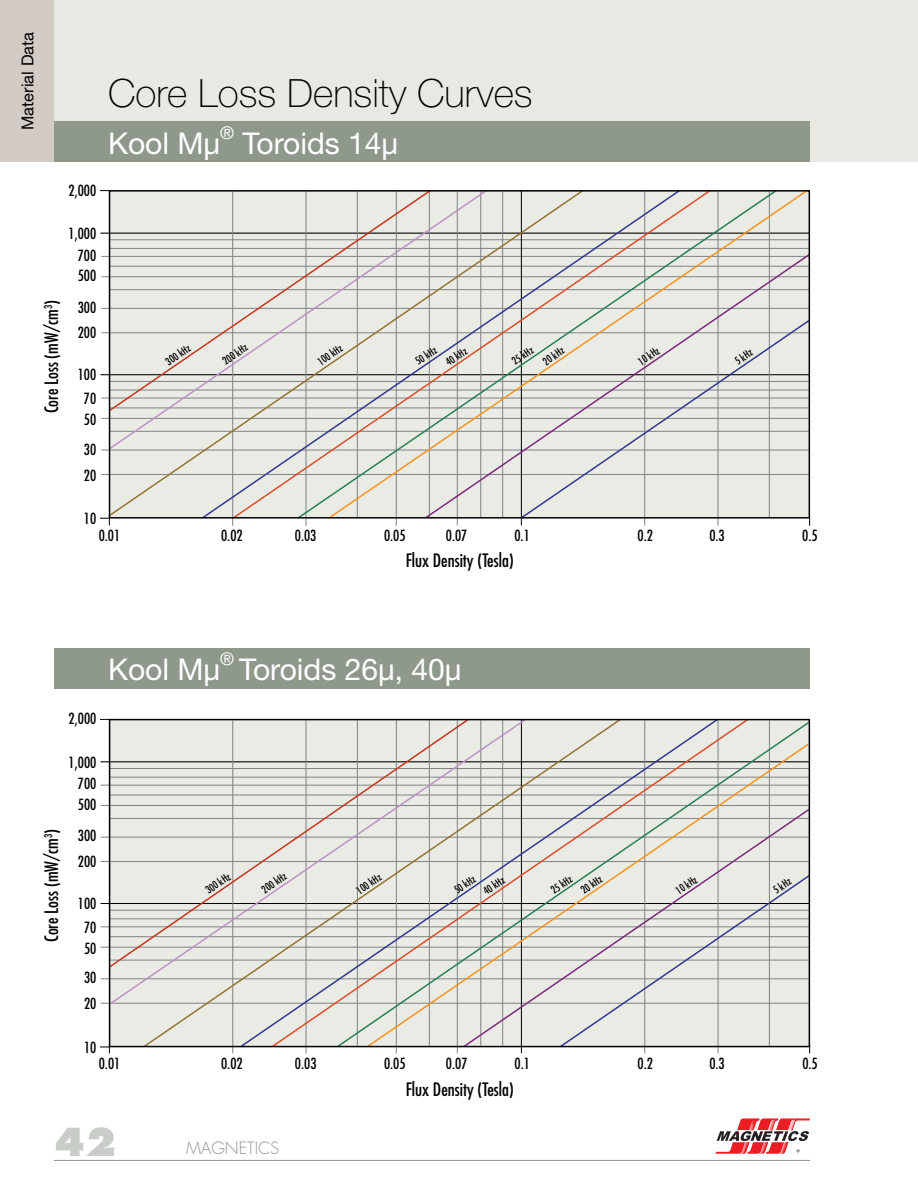
<style>
.page{position:relative;width:918px;height:1188px;background:#fff}
.page>*{position:absolute;margin:0;border:0;box-sizing:border-box;transform-origin:0 0}
.t1{font:100 39px "Helvetica Neue";color:#000}
.t2{font:800 37.5px "Futura";color:#c9cdc7}
.t3{font:30px "Helvetica Neue";color:#fff}
.t4{font:condensed 18px "Futura";color:#010101}
.t5{font:17.55px "Helvetica Neue";color:#fff}
.t6{font:16.5px "Helvetica Neue";color:#000}
.t7{font:300 16.5px "Futura";color:#8e998c}
.t8{font:condensed 15px/24px "Futura";color:#010101}
.t9{font:condensed 10.5px "Futura";color:#000}
</style>
<div class="page">
<div style="left:0;top:0;width:918px;height:162px;background:#e8e9e3"></div>
<div style="left:0;top:0;width:54px;height:162px;background:#d2cbc6"></div>
<svg style="left:716px;top:1118px;width:94px;height:36px"></svg>
<hr style="left:54px;top:1160px;width:756px;height:1px;background:#8e998c">
<hr style="left:101px;top:474px;width:708px;height:1px;background:#808285">
<hr style="left:101px;top:374px;width:709px;height:1px;background:#000">
<hr style="left:101px;top:450px;width:708px;height:1px;background:#808285">
<hr style="left:101px;top:418px;width:708px;height:1px;background:#808285">
<hr style="left:101px;top:398px;width:708px;height:1px;background:#808285">
<hr style="left:101px;top:332px;width:708px;height:1px;background:#808285">
<hr style="left:101px;top:233px;width:709px;height:1px;background:#000">
<hr style="left:101px;top:308px;width:708px;height:1px;background:#808285">
<hr style="left:101px;top:276px;width:708px;height:1px;background:#808285">
<hr style="left:101px;top:256px;width:708px;height:1px;background:#808285">
<hr style="left:232px;top:192px;width:1px;height:334px;background:#808285">
<hr style="left:306px;top:192px;width:1px;height:334px;background:#808285">
<hr style="left:396px;top:192px;width:1px;height:334px;background:#808285">
<hr style="left:457px;top:192px;width:1px;height:333px;background:#808285">
<hr style="left:521px;top:191px;width:1px;height:334px;background:#000">
<hr style="left:644px;top:192px;width:1px;height:334px;background:#808285">
<hr style="left:718px;top:192px;width:1px;height:334px;background:#808285">
<svg style="left:100px;top:517px;width:10px;height:8px"></svg>
<svg style="left:777px;top:193px;width:30px;height:323px;background:#e0e1db"></svg>
<svg style="left:711px;top:193px;width:66px;height:327px;background:#dcded8"></svg>
<svg style="left:681px;top:193px;width:30px;height:323px;background:#dfe0d9"></svg>
<svg style="left:232px;top:193px;width:449px;height:327px;background:#deded9"></svg>
<svg style="left:108px;top:193px;width:476px;height:324px;background:#deded7"></svg>
<svg style="left:108px;top:193px;width:380px;height:258px;background:#dbdbd5"></svg>
<svg style="left:108px;top:190px;width:324px;height:222px;background:#deded8"></svg>
<div style="left:109px;top:190px;width:701px;height:329px;border:2px solid #000"></div>
<div style="left:54px;top:121px;width:756px;height:41px;background:#8e998c"></div>
<hr style="left:101px;top:1003px;width:708px;height:1px;background:#808285">
<hr style="left:101px;top:903px;width:709px;height:1px;background:#000">
<hr style="left:101px;top:978px;width:708px;height:1px;background:#808285">
<hr style="left:101px;top:947px;width:708px;height:1px;background:#808285">
<hr style="left:101px;top:926px;width:708px;height:1px;background:#808285">
<hr style="left:101px;top:861px;width:708px;height:1px;background:#808285">
<hr style="left:101px;top:761px;width:709px;height:1px;background:#000">
<hr style="left:101px;top:837px;width:708px;height:1px;background:#808285">
<hr style="left:101px;top:805px;width:708px;height:1px;background:#808285">
<hr style="left:101px;top:785px;width:708px;height:1px;background:#808285">
<hr style="left:232px;top:720px;width:1px;height:333px;background:#808285">
<hr style="left:306px;top:720px;width:1px;height:333px;background:#808285">
<hr style="left:396px;top:720px;width:1px;height:333px;background:#808285">
<hr style="left:457px;top:720px;width:1px;height:333px;background:#808285">
<hr style="left:521px;top:720px;width:1px;height:333px;background:#000">
<hr style="left:644px;top:720px;width:1px;height:333px;background:#808285">
<hr style="left:718px;top:720px;width:1px;height:333px;background:#808285">
<svg style="left:100px;top:1044px;width:10px;height:9px"></svg>
<svg style="left:749px;top:722px;width:61px;height:326px;background:#dcddd8"></svg>
<svg style="left:719px;top:718px;width:30px;height:330px;background:#dfe0d9"></svg>
<svg style="left:621px;top:718px;width:98px;height:330px;background:#dedfd9"></svg>
<svg style="left:143px;top:718px;width:478px;height:330px;background:#dfdfd9"></svg>
<svg style="left:108px;top:718px;width:419px;height:288px;background:#d9dad3"></svg>
<svg style="left:108px;top:718px;width:362px;height:251px;background:#deded8"></svg>
<div style="left:109px;top:719px;width:701px;height:328px;border:2px solid #000"></div>
<div style="left:54px;top:648px;width:756px;height:40px;background:#8e998c"></div>
<p class="t6" style="left:18px;top:130px;width:100px;rotate:-90deg">Material Data</p>
<p class="t8" style="left:69px;top:178px;width:29px">2,000</p>
<h1 class="t1" style="left:108px;top:71px;width:426px">Core Loss Density Curves</h1>
<h3 class="t3" style="left:108px;top:125px;width:114px">Kool Mµ</h3>
<p class="t5" style="left:220px;top:122px;width:15px">®</p>
<h3 class="t3" style="left:243px;top:125px;width:157px">Toroids 14µ</h3>
<p class="t4" style="left:41px;top:413px;width:115px;rotate:-90deg">Core Loss (mW/cm<sup>3</sup>)</p>
<p class="t8" style="left:69px;top:222px;width:29px">1,000</p>
<p class="t8" style="left:78px;top:245px;width:20px;line-height:20.7px">700<br>500</p>
<p class="t8" style="left:78px;top:294px;width:20px;line-height:25.2px">300<br>200</p>
<p class="t8" style="left:78px;top:363px;width:20px;text-align:center">100<br>70</p>
<p class="t8" style="left:84px;top:405px;width:14px;line-height:29.2px">50<br>30</p>
<p class="t8" style="left:84px;top:463px;width:14px">20</p>
<p class="t8" style="left:84px;top:506px;width:14px">10</p>
<p class="t9" style="left:163px;top:357px;width:29px;rotate:-34deg">300 kHz</p>
<p class="t9" style="left:220px;top:357px;width:29px;rotate:-35deg">200 kHz</p>
<p class="t9" style="left:315px;top:358px;width:29px;rotate:-35deg">100 kHz</p>
<p class="t9" style="left:413px;top:357px;width:25px;rotate:-34deg">50 kHz</p>
<p class="t9" style="left:443px;top:358px;width:25px;rotate:-34deg">40 kHz</p>
<p class="t9" style="left:510px;top:357px;width:25px;rotate:-34deg">25 kHz</p>
<p class="t9" style="left:540px;top:357px;width:25px;rotate:-34deg">20 kHz</p>
<p class="t9" style="left:636px;top:357px;width:25px;rotate:-34deg">10 kHz</p>
<p class="t9" style="left:732px;top:357px;width:21px;rotate:-34deg">5 kHz</p>
<p class="t8" style="left:99px;top:523px;width:23px">0.01</p>
<p class="t8" style="left:221px;top:523px;width:23px">0.02</p>
<p class="t8" style="left:295px;top:523px;width:23px">0.03</p>
<p class="t8" style="left:384px;top:523px;width:23px">0.05</p>
<p class="t8" style="left:446px;top:523px;width:23px">0.07</p>
<p class="t8" style="left:514px;top:523px;width:17px">0.1</p>
<p class="t8" style="left:638px;top:523px;width:17px">0.2</p>
<p class="t8" style="left:709px;top:523px;width:17px">0.3</p>
<p class="t8" style="left:802px;top:523px;width:17px">0.5</p>
<p class="t4" style="left:406px;top:550px;width:110px">Flux Density (Tesla)</p>
<p class="t8" style="left:69px;top:707px;width:29px">2,000</p>
<h3 class="t3" style="left:108px;top:652px;width:114px">Kool Mµ</h3>
<p class="t5" style="left:220px;top:648px;width:15px">®</p>
<h3 class="t3" style="left:239px;top:652px;width:224px">Toroids 26µ, 40µ</h3>
<p class="t4" style="left:41px;top:942px;width:115px;rotate:-90deg">Core Loss (mW/cm<sup>3</sup>)</p>
<p class="t8" style="left:69px;top:751px;width:29px">1,000</p>
<p class="t8" style="left:78px;top:773px;width:20px;line-height:20.7px">700<br>500</p>
<p class="t8" style="left:78px;top:823px;width:20px;line-height:25.2px">300<br>200</p>
<p class="t8" style="left:78px;top:891px;width:20px;text-align:center">100<br>70</p>
<p class="t8" style="left:84px;top:934px;width:14px;line-height:29.2px">50<br>30</p>
<p class="t8" style="left:84px;top:992px;width:14px">20</p>
<p class="t8" style="left:84px;top:1035px;width:14px">10</p>
<p class="t9" style="left:203px;top:886px;width:29px;rotate:-34deg">300 kHz</p>
<p class="t9" style="left:259px;top:885px;width:29px;rotate:-34deg">200 kHz</p>
<p class="t9" style="left:354px;top:886px;width:29px;rotate:-35deg">100 kHz</p>
<p class="t9" style="left:452px;top:886px;width:25px;rotate:-34deg">50 kHz</p>
<p class="t9" style="left:481px;top:887px;width:25px;rotate:-34deg">40 kHz</p>
<p class="t9" style="left:548px;top:886px;width:25px;rotate:-34deg">25 kHz</p>
<p class="t9" style="left:578px;top:886px;width:25px;rotate:-34deg">20 kHz</p>
<p class="t9" style="left:674px;top:886px;width:25px;rotate:-34deg">10 kHz</p>
<p class="t9" style="left:771px;top:886px;width:21px;rotate:-34deg">5 kHz</p>
<p class="t8" style="left:99px;top:1052px;width:23px">0.01</p>
<p class="t8" style="left:221px;top:1052px;width:23px">0.02</p>
<p class="t8" style="left:295px;top:1052px;width:23px">0.03</p>
<p class="t8" style="left:384px;top:1052px;width:23px">0.05</p>
<p class="t8" style="left:446px;top:1052px;width:23px">0.07</p>
<p class="t8" style="left:515px;top:1052px;width:17px">0.1</p>
<p class="t8" style="left:638px;top:1052px;width:17px">0.2</p>
<p class="t8" style="left:709px;top:1052px;width:17px">0.3</p>
<p class="t8" style="left:802px;top:1052px;width:17px">0.5</p>
<p class="t4" style="left:406px;top:1079px;width:110px">Flux Density (Tesla)</p>
<h2 class="t2" style="left:54px;top:1118px;width:64px">42</h2>
<p class="t7" style="left:186px;top:1138px;width:95px">MAGNETICS</p>
</div>
